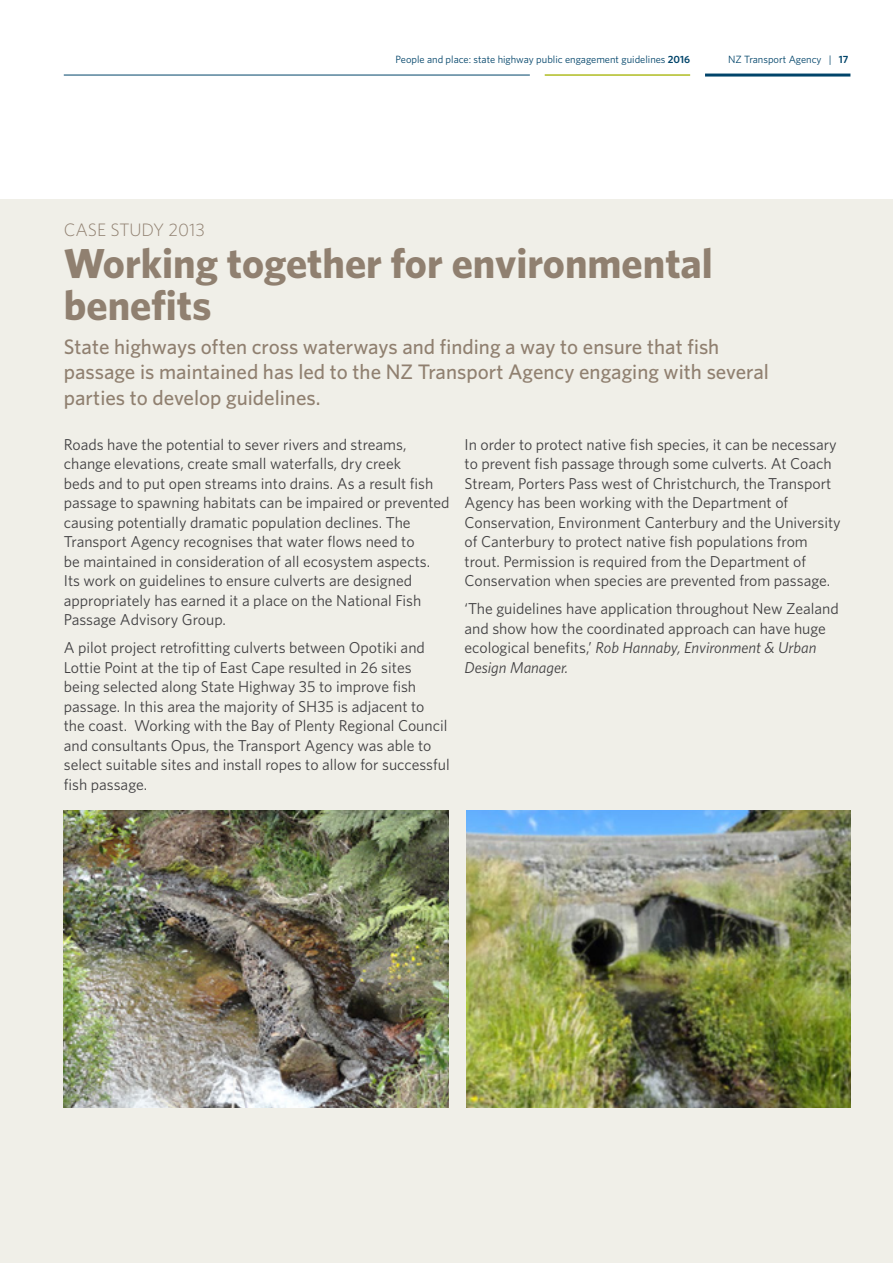
<style>
.page{position:relative;width:893px;height:1263px;background:#fff}
.page>*{position:absolute;margin:0;border:0;box-sizing:border-box;transform-origin:0 0}
.t1{font:700 42px/42px "Whitney";color:#908070}
.t2{font:500 21px/25.5px "Whitney";color:#908070}
.t3{font:300 18px "Whitney";color:#908070}
.t4{font:15.75px/19.5px "Whitney";color:#414042}
.t5{font:10.5px "Whitney";color:#00446a}
.s1{font-weight:600}
.s2{font-style:italic}
</style>
<div class="page">
<hr style="left:705px;top:74px;width:145px;height:3px;background:#00446a">
<hr style="left:64px;top:75px;width:466px;height:1px;background:#00446a">
<hr style="left:545px;top:74px;width:145px;height:2px;background:#afbc22">
<div style="left:0;top:200px;width:893px;height:1063px;background:#f0efe8"></div>
<img style="left:64px;top:810px;width:385px;height:298px">
<img style="left:466px;top:810px;width:384px;height:298px">
<p class="t5" style="left:396px;top:52px;width:296px">People and place: state highway public engagement guidelines <span class="s1">2016</span></p>
<p class="t5" style="left:728px;top:52px;width:122px">NZ Transport Agency | <span class="s1">17</span></p>
<p class="t3" style="left:64px;top:218px;width:143px">CASE STUDY 2013</p>
<h1 class="t1" style="left:64px;top:241px;width:651px">Working together for environmental benefits</h1>
<h2 class="t2" style="left:64px;top:334px;width:707px">State highways often cross waterways and finding a way to ensure that fish passage is maintained has led to the NZ Transport Agency engaging with several parties to develop guidelines.</h2>
<p class="t4" style="left:64px;top:434px;width:387px">Roads have the potential to sever rivers and streams, change elevations, create small waterfalls, dry creek<br>beds and to put open streams into drains. As a result fish passage to spawning habitats can be impaired or prevented causing potentially dramatic population declines. The Transport Agency recognises that water flows need to<br>be maintained in consideration of all ecosystem aspects.<br>Its work on guidelines to ensure culverts are designed appropriately has earned it a place on the National Fish Passage Advisory Group.</p>
<p class="t4" style="left:64px;top:638px;width:387px">A pilot project retrofitting culverts between Opotiki and Lottie Point at the tip of East Cape resulted in 26 sites being selected along State Highway 35 to improve fish passage. In this area the majority of SH35 is adjacent to<br>the coast. Working with the Bay of Plenty Regional Council and consultants Opus, the Transport Agency was able to select suitable sites and install ropes to allow for successful fish passage.</p>
<p class="t4" style="left:465px;top:434px;width:378px">In order to protect native fish species, it can be necessary to prevent fish passage through some culverts. At Coach Stream, Porters Pass west of Christchurch, the Transport Agency has been working with the Department of Conservation, Environment Canterbury and the University of Canterbury to protect native fish populations from trout. Permission is required from the Department of Conservation when species are prevented from passage.</p>
<p class="t4" style="left:465px;top:599px;width:376px">‘The guidelines have application throughout New Zealand and show how the coordinated approach can have huge ecological benefits,’ <span class="s2">Rob Hannaby, Environment &amp; Urban Design Manager.</span></p>
</div>
